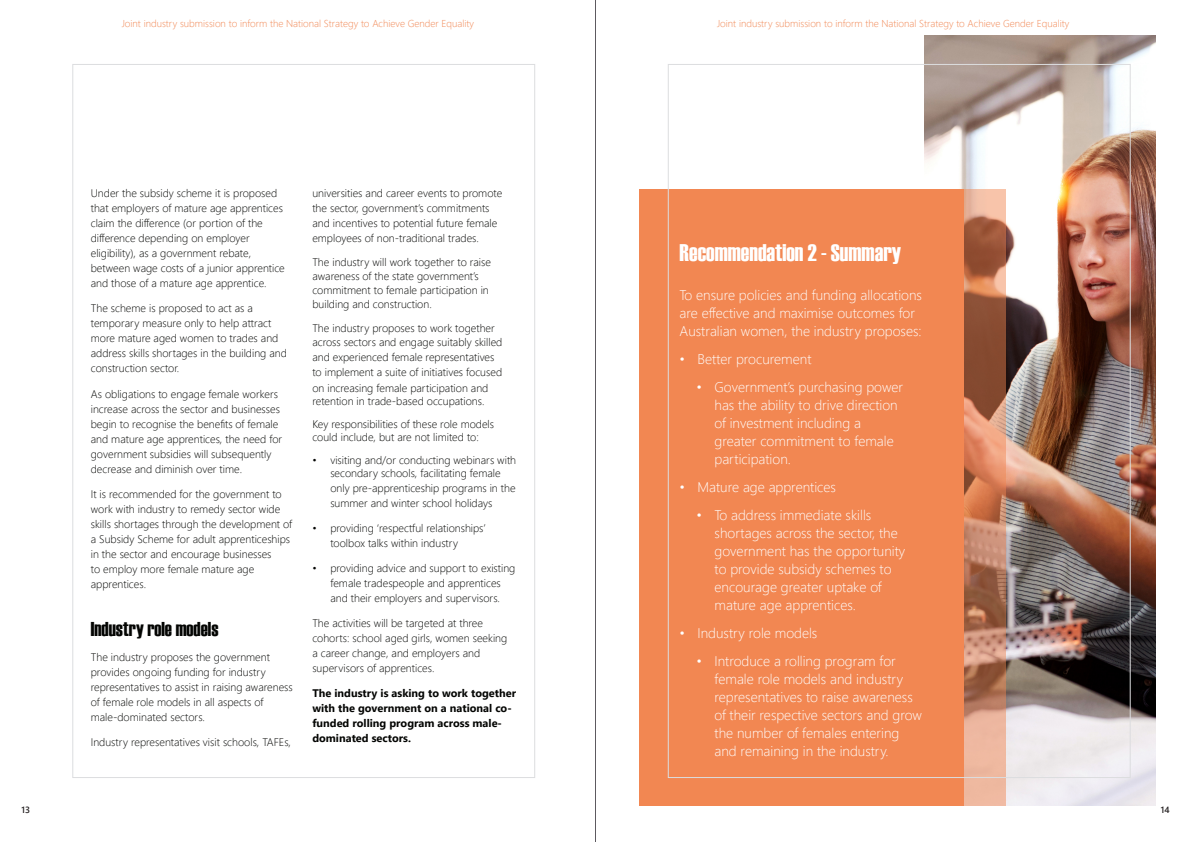
<style>
.page{position:relative;width:1191px;height:842px;background:#fff}
.page>*{position:absolute;margin:0;border:0;box-sizing:border-box;transform-origin:0 0}
.t1{font:24px "Haettenschweiler";color:#fff}
.t2{font:20px "Haettenschweiler";color:#040503}
.t3{font:300 14px/18px "Segoe UI";color:#fff}
.t4{font:300 11px/15px "Segoe UI";color:#040503}
.t5{font:700 11px/15px "Segoe UI";color:#040503}
.t6{font:300 10px "Segoe UI";color:#f18652}
.t7{font:600 9px "Segoe UI";color:#231f20}
</style>
<div class="page">
<hr style="left:595px;top:0;width:1px;height:842px;background:#5d5a60">
<img style="left:924px;top:36px;width:231px;height:770px">
<div style="left:639px;top:189px;width:324px;height:617px;background:#f28752"></div>
<svg style="left:963px;top:189px;width:42px;height:617px;background:#c37d5e"></svg>
<p class="t6" style="left:122px;top:14px;width:354px">Joint industry submission to inform the National Strategy to Achieve Gender Equality</p>
<p class="t6" style="left:717px;top:14px;width:354px">Joint industry submission to inform the National Strategy to Achieve Gender Equality</p>
<p class="t4" style="left:91px;top:185px;width:195px">Under the subsidy scheme it is proposed that employers of mature age apprentices claim the difference (or portion of the difference depending on employer eligibility), as a government rebate, between wage costs of a junior apprentice and those of a mature age apprentice.</p>
<p class="t4" style="left:91px;top:300px;width:198px">The scheme is proposed to act as a temporary measure only to help attract more mature aged women to trades and address skills shortages in the building and construction sector.</p>
<p class="t4" style="left:91px;top:385px;width:193px">As obligations to engage female workers increase across the sector and businesses begin to recognise the benefits of female and mature age apprentices, the need for government subsidies will subsequently decrease and diminish over time.</p>
<p class="t4" style="left:91px;top:485px;width:203px">It is recommended for the government to work with industry to remedy sector wide skills shortages through the development of a Subsidy Scheme for adult apprenticeships in the sector and encourage businesses<br>to employ more female mature age apprentices.</p>
<p class="t2" style="left:91px;top:615px;width:129px">Industry role models</p>
<p class="t4" style="left:91px;top:648px;width:203px">The industry proposes the government provides ongoing funding for industry representatives to assist in raising awareness of female role models in all aspects of male-dominated sectors.</p>
<p class="t4" style="left:91px;top:733px;width:202px">Industry representatives visit schools, TAFEs,</p>
<p class="t4" style="left:312px;top:185px;width:191px">universities and career events to promote the sector, government’s commitments and incentives to potential future female employees of non-traditional trades.</p>
<p class="t4" style="left:312px;top:254px;width:180px;line-height:14px">The industry will work together to raise awareness of the state government’s commitment to female participation in building and construction.</p>
<p class="t4" style="left:312px;top:320px;width:192px;line-height:14px">The industry proposes to work together across sectors and engage suitably skilled</p>
<p class="t4" style="left:312px;top:349px;width:191px">and experienced female representatives to implement a suite of initiatives focused on increasing female participation and</p>
<p class="t4" style="left:312px;top:392px;width:174px">retention in trade-based occupations.</p>
<p class="t4" style="left:312px;top:416px;width:183px;line-height:13px">Key responsibilities of these role models could include, but are not limited to:</p>
<p class="t4" style="left:312px;top:452px;width:205px;line-height:13px;text-align:center">• visiting and/or conducting webinars with secondary schools, facilitating female</p>
<p class="t4" style="left:330px;top:479px;width:187px">only pre-apprenticeship programs in the summer and winter school holidays</p>
<p class="t4" style="left:330px;top:519px;width:157px;text-indent:-18px">• providing ‘respectful relationships’ toolbox talks within industry</p>
<p class="t4" style="left:312px;top:559px;width:205px;text-align:center">• providing advice and support to existing female tradespeople and apprentices<br>and their employers and supervisors.</p>
<p class="t4" style="left:312px;top:614px;width:196px">The activities will be targeted at three cohorts: school aged girls, women seeking a career change, and employers and supervisors of apprentices.</p>
<p class="t5" style="left:312px;top:684px;width:205px">The industry is asking to work together with the government on a national co&shy;funded rolling program across male&shy;dominated sectors.</p>
<p class="t1" style="left:679px;top:236px;width:223px">Recommendation 2 - Summary</p>
<p class="t3" style="left:679px;top:284px;width:244px">To ensure policies and funding allocations are effective and maximise outcomes for<br>Australian women, the industry proposes:</p>
<p class="t3" style="left:679px;top:348px;width:133px">• Better procurement</p>
<p class="t3" style="left:714px;top:376px;width:190px;text-indent:-18px">• Government’s purchasing power has the ability to drive direction of investment including a greater commitment to female participation.</p>
<p class="t3" style="left:679px;top:476px;width:158px">• Mature age apprentices</p>
<p class="t3" style="left:714px;top:504px;width:192px;text-indent:-18px">• To address immediate skills shortages across the sector, the government has the opportunity to provide subsidy schemes to encourage greater uptake of mature age apprentices.</p>
<p class="t3" style="left:679px;top:622px;width:139px">• Industry role models</p>
<p class="t3" style="left:714px;top:650px;width:209px;text-indent:-18px">• Introduce a rolling program for female role models and industry representatives to raise awareness of their respective sectors and grow the number of females entering and remaining in the industry.</p>
<p class="t7" style="left:22px;top:801px;width:10px">13</p>
<p class="t7" style="left:1160px;top:801px;width:10px">14</p>
</div>
